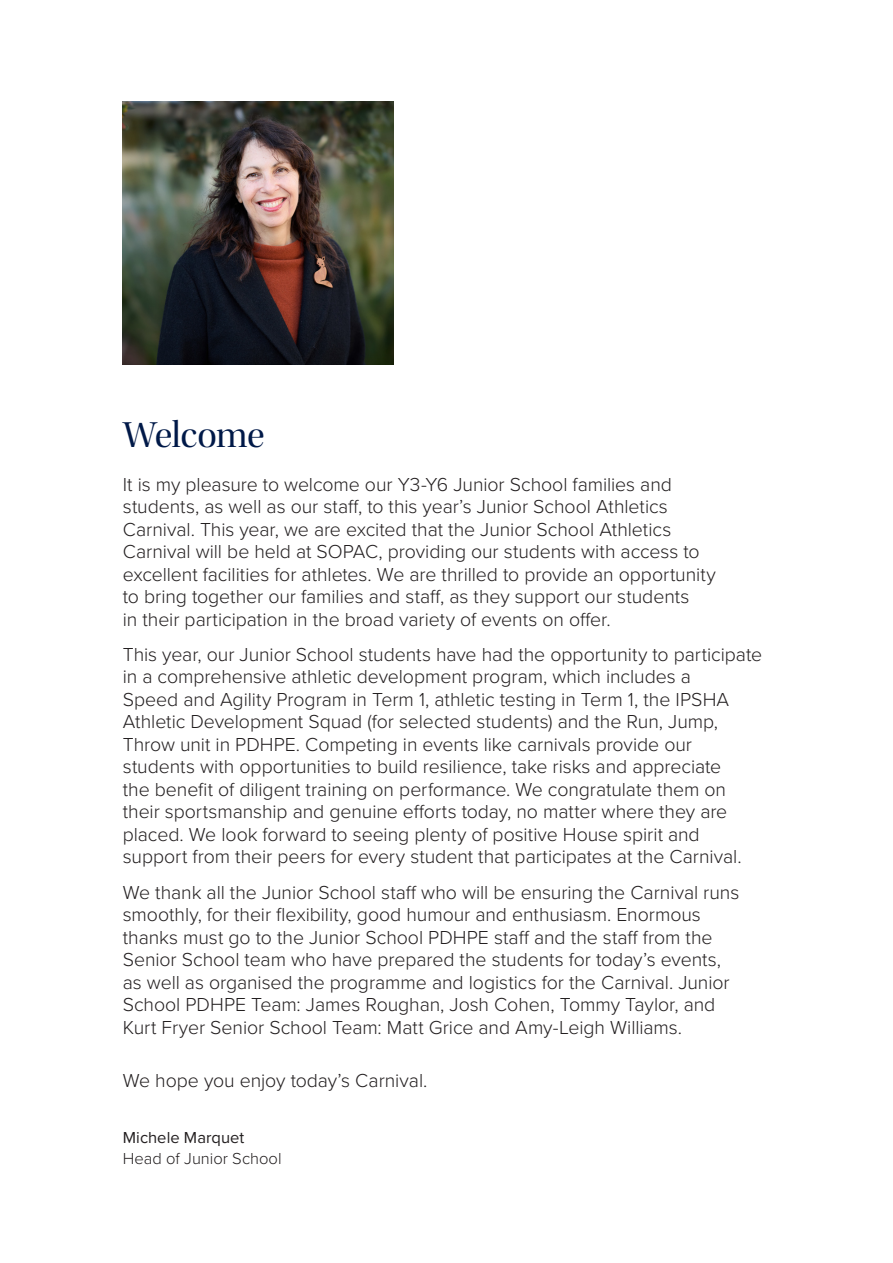
<style>
.page{position:relative;width:893px;height:1263px;background:#fff}
.page>*{position:absolute;margin:0;border:0;box-sizing:border-box;transform-origin:0 0}
.Running_Header{font:37.5px "Utopia Std Disp";letter-spacing:-.015em;color:#001948}
.t1{font:300 19.5px/22.5px "Proxima Nova";letter-spacing:-.005em;color:#231f20}
.t2{font:300 16.5px/21px "Proxima Nova";color:#231f20}
.s1{font-weight:400}
</style>
<div class="page">
<img style="left:123px;top:101px;width:270px;height:263px">
<p class="Running_Header" style="left:123px;top:415px;width:143px">Welcome</p>
<p class="t1" style="left:123px;top:472px;width:594px">It is my pleasure to welcome our Y3-Y6 Junior School families and students, as well as our staff, to this year’s Junior School Athletics Carnival. This year, we are excited that the Junior School Athletics Carnival will be held at SOPAC, providing our students with access to excellent facilities for athletes. We are thrilled to provide an opportunity to bring together our families and staff, as they support our students<br>in their participation in the broad variety of events on offer.</p>
<p class="t1" style="left:123px;top:642px;width:641px">This year, our Junior School students have had the opportunity to participate in a comprehensive athletic development program, which includes a<br>Speed and Agility Program in Term 1, athletic testing in Term 1, the IPSHA Athletic Development Squad (for selected students) and the Run, Jump, Throw unit in PDHPE. Competing in events like carnivals provide our students with opportunities to build resilience, take risks and appreciate<br>the benefit of diligent training on performance. We congratulate them on their sportsmanship and genuine efforts today, no matter where they are placed. We look forward to seeing plenty of positive House spirit and support from their peers for every student that participates at the Carnival.</p>
<p class="t1" style="left:123px;top:880px;width:618px">We thank all the Junior School staff who will be ensuring the Carnival runs smoothly, for their flexibility, good humour and enthusiasm. Enormous thanks must go to the Junior School PDHPE staff and the staff from the Senior School team who have prepared the students for today’s events, as well as organised the programme and logistics for the Carnival. Junior School PDHPE Team: James Roughan, Josh Cohen, Tommy Taylor, and Kurt Fryer Senior School Team: Matt Grice and Amy-Leigh Williams.</p>
<p class="t1" style="left:123px;top:1069px;width:306px">We hope you enjoy today’s Carnival.</p>
<p class="t2" style="left:123px;top:1125px;width:160px"><span class="s1">Michele Marquet<br></span>Head of Junior School</p>
</div>
